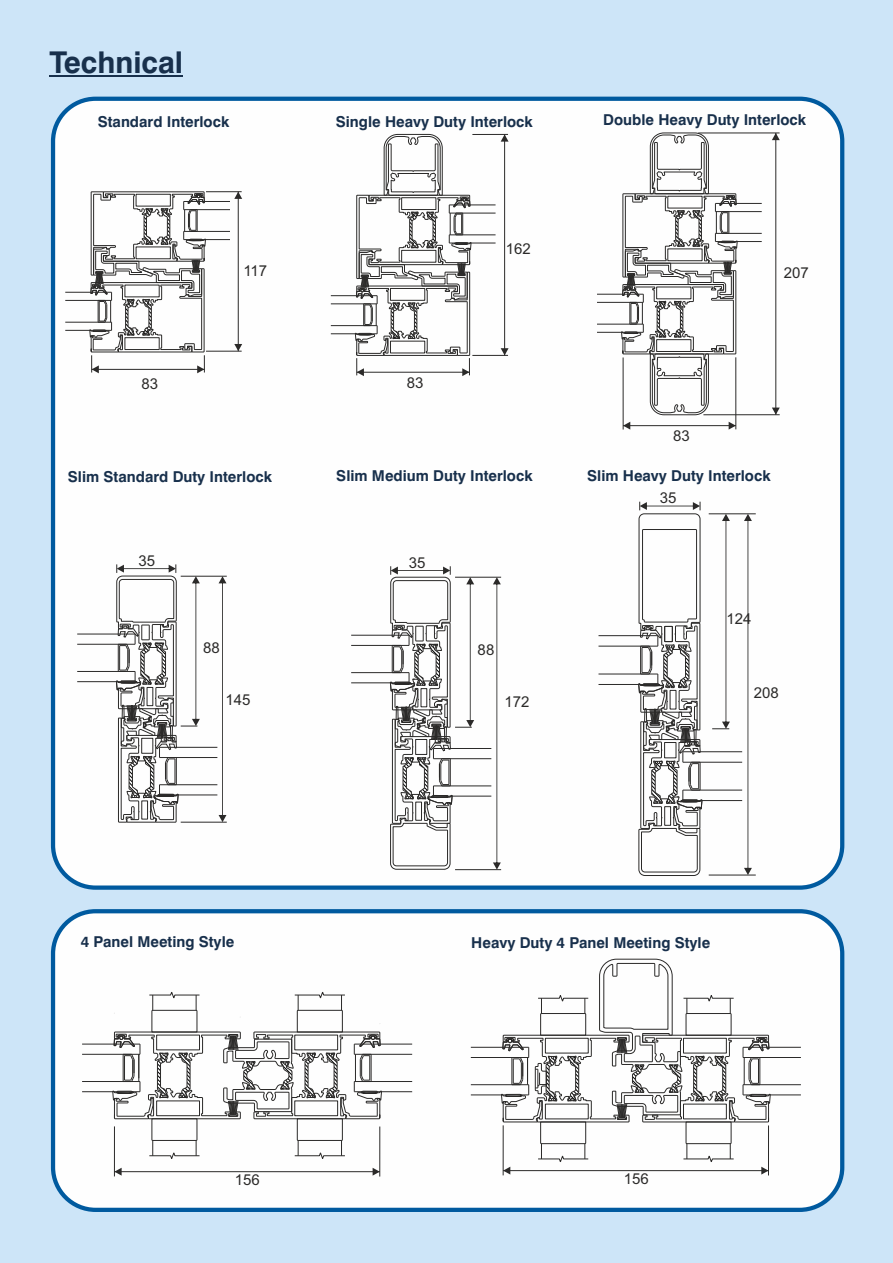
<style>
.page{position:relative;width:893px;height:1263px;background:#cde5f8}
.page>*{position:absolute;margin:0;border:0;box-sizing:border-box;transform-origin:0 0}
.t1{font:700 30px "Swiss 721 BT";color:#18304c}
.t2{font:700 15px "Swiss 721 BT";color:#18304c}
.t3{font:15px "Arial";color:#2b2a29}
</style>
<div class="page">
<hr style="left:50px;top:76px;width:133px;height:1px;background:#18304c">
<div style="left:51px;top:97px;width:793px;height:793px;background:#fefefe;border:4px solid #005a9f;border-radius:43px"></div>
<div style="left:51px;top:909px;width:793px;height:303px;background:#fefefe;border:4px solid #005a9f;border-radius:43px"></div>
<hr style="left:114px;top:1126px;width:1px;height:50px;background:#2b2a29">
<hr style="left:379px;top:1126px;width:1px;height:50px;background:#2b2a29">
<hr style="left:114px;top:1171px;width:266px;height:1px;background:#2b2a29">
<svg style="left:373px;top:1168px;width:7px;height:8px"></svg>
<svg style="left:114px;top:1168px;width:8px;height:7px"></svg>
<hr style="left:471px;top:1047px;width:58px;height:1px;background:#2b2a29">
<hr style="left:471px;top:1057px;width:58px;height:1px;background:#2b2a29">
<hr style="left:471px;top:1095px;width:58px;height:1px;background:#2b2a29">
<hr style="left:471px;top:1084px;width:58px;height:1px;background:#2b2a29">
<hr style="left:743px;top:1047px;width:58px;height:1px;background:#2b2a29">
<hr style="left:743px;top:1057px;width:58px;height:1px;background:#2b2a29">
<hr style="left:743px;top:1095px;width:58px;height:1px;background:#2b2a29">
<hr style="left:743px;top:1084px;width:58px;height:1px;background:#2b2a29">
<hr style="left:503px;top:1125px;width:1px;height:50px;background:#2b2a29">
<hr style="left:768px;top:1125px;width:1px;height:50px;background:#2b2a29">
<svg style="left:501px;top:959px;width:270px;height:215px"></svg>
<hr style="left:206px;top:191px;width:36px;height:1px;background:#2b2a29">
<hr style="left:206px;top:351px;width:36px;height:1px;background:#2b2a29">
<hr style="left:238px;top:192px;width:1px;height:159px;background:#2b2a29">
<svg style="left:234px;top:344px;width:8px;height:7px"></svg>
<svg style="left:234px;top:192px;width:8px;height:7px"></svg>
<hr style="left:184px;top:201px;width:46px;height:1px;background:#2b2a29">
<hr style="left:184px;top:209px;width:46px;height:1px;background:#2b2a29">
<hr style="left:184px;top:239px;width:46px;height:1px;background:#2b2a29">
<hr style="left:184px;top:231px;width:46px;height:1px;background:#2b2a29">
<hr style="left:65px;top:292px;width:47px;height:1px;background:#2b2a29">
<hr style="left:65px;top:300px;width:47px;height:1px;background:#2b2a29">
<hr style="left:65px;top:330px;width:47px;height:1px;background:#2b2a29">
<hr style="left:65px;top:322px;width:47px;height:1px;background:#2b2a29">
<svg style="left:89px;top:191px;width:117px;height:182px"></svg>
<hr style="left:472px;top:134px;width:36px;height:1px;background:#2b2a29">
<hr style="left:472px;top:355px;width:36px;height:1px;background:#2b2a29">
<hr style="left:504px;top:134px;width:1px;height:221px;background:#2b2a29">
<svg style="left:501px;top:348px;width:8px;height:7px"></svg>
<svg style="left:501px;top:134px;width:8px;height:8px"></svg>
<hr style="left:449px;top:205px;width:47px;height:1px;background:#2b2a29">
<hr style="left:449px;top:213px;width:47px;height:1px;background:#2b2a29">
<hr style="left:449px;top:243px;width:47px;height:1px;background:#2b2a29">
<hr style="left:449px;top:235px;width:47px;height:1px;background:#2b2a29">
<hr style="left:331px;top:295px;width:46px;height:1px;background:#2b2a29">
<hr style="left:331px;top:304px;width:46px;height:1px;background:#2b2a29">
<hr style="left:331px;top:333px;width:46px;height:1px;background:#2b2a29">
<hr style="left:331px;top:325px;width:46px;height:1px;background:#2b2a29">
<svg style="left:355px;top:134px;width:116px;height:242px"></svg>
<hr style="left:698px;top:133px;width:82px;height:1px;background:#2b2a29">
<hr style="left:703px;top:414px;width:77px;height:1px;background:#2b2a29">
<hr style="left:775px;top:133px;width:1px;height:282px;background:#2b2a29">
<svg style="left:772px;top:408px;width:8px;height:7px"></svg>
<svg style="left:772px;top:133px;width:8px;height:7px"></svg>
<hr style="left:623px;top:357px;width:1px;height:72px;background:#2b2a29">
<hr style="left:735px;top:357px;width:1px;height:72px;background:#2b2a29">
<hr style="left:623px;top:425px;width:113px;height:1px;background:#2b2a29">
<svg style="left:729px;top:422px;width:7px;height:8px"></svg>
<svg style="left:623px;top:422px;width:7px;height:8px"></svg>
<hr style="left:715px;top:203px;width:47px;height:1px;background:#2b2a29">
<hr style="left:715px;top:211px;width:47px;height:1px;background:#2b2a29">
<hr style="left:715px;top:241px;width:47px;height:1px;background:#2b2a29">
<hr style="left:715px;top:233px;width:47px;height:1px;background:#2b2a29">
<hr style="left:597px;top:294px;width:46px;height:1px;background:#2b2a29">
<hr style="left:597px;top:302px;width:46px;height:1px;background:#2b2a29">
<hr style="left:597px;top:332px;width:46px;height:1px;background:#2b2a29">
<hr style="left:597px;top:324px;width:46px;height:1px;background:#2b2a29">
<svg style="left:621px;top:133px;width:116px;height:282px"></svg>
<hr style="left:82px;top:1044px;width:58px;height:1px;background:#2b2a29">
<hr style="left:82px;top:1054px;width:58px;height:1px;background:#2b2a29">
<hr style="left:82px;top:1091px;width:58px;height:1px;background:#2b2a29">
<hr style="left:82px;top:1081px;width:58px;height:1px;background:#2b2a29">
<hr style="left:354px;top:1044px;width:58px;height:1px;background:#2b2a29">
<hr style="left:354px;top:1054px;width:58px;height:1px;background:#2b2a29">
<hr style="left:354px;top:1091px;width:58px;height:1px;background:#2b2a29">
<hr style="left:354px;top:1081px;width:58px;height:1px;background:#2b2a29">
<svg style="left:112px;top:992px;width:270px;height:167px"></svg>
<hr style="left:709px;top:513px;width:47px;height:1px;background:#2b2a29">
<hr style="left:709px;top:875px;width:47px;height:1px;background:#2b2a29">
<svg style="left:744px;top:514px;width:8px;height:361px"></svg>
<svg style="left:712px;top:514px;width:18px;height:215px"></svg>
<hr style="left:683px;top:751px;width:59px;height:1px;background:#2b2a29">
<hr style="left:683px;top:762px;width:59px;height:1px;background:#2b2a29">
<hr style="left:683px;top:800px;width:59px;height:1px;background:#2b2a29">
<hr style="left:683px;top:790px;width:59px;height:1px;background:#2b2a29">
<hr style="left:598px;top:635px;width:60px;height:1px;background:#2b2a29">
<hr style="left:598px;top:646px;width:60px;height:1px;background:#2b2a29">
<hr style="left:598px;top:684px;width:60px;height:1px;background:#2b2a29">
<hr style="left:598px;top:674px;width:60px;height:1px;background:#2b2a29">
<svg style="left:638px;top:502px;width:64px;height:374px"></svg>
<hr style="left:159px;top:747px;width:58px;height:1px;background:#2b2a29">
<hr style="left:159px;top:757px;width:58px;height:1px;background:#2b2a29">
<hr style="left:159px;top:795px;width:58px;height:1px;background:#2b2a29">
<hr style="left:159px;top:784px;width:58px;height:1px;background:#2b2a29">
<hr style="left:77px;top:634px;width:58px;height:1px;background:#2b2a29">
<hr style="left:77px;top:644px;width:58px;height:1px;background:#2b2a29">
<hr style="left:77px;top:681px;width:58px;height:1px;background:#2b2a29">
<hr style="left:77px;top:671px;width:58px;height:1px;background:#2b2a29">
<hr style="left:181px;top:576px;width:46px;height:1px;background:#2b2a29">
<hr style="left:181px;top:822px;width:46px;height:1px;background:#2b2a29">
<svg style="left:219px;top:576px;width:7px;height:246px"></svg>
<svg style="left:116px;top:564px;width:84px;height:259px"></svg>
<hr style="left:455px;top:577px;width:46px;height:1px;background:#2b2a29">
<hr style="left:455px;top:869px;width:46px;height:1px;background:#2b2a29">
<svg style="left:493px;top:577px;width:8px;height:293px"></svg>
<hr style="left:433px;top:748px;width:58px;height:1px;background:#2b2a29">
<hr style="left:433px;top:758px;width:58px;height:1px;background:#2b2a29">
<hr style="left:433px;top:796px;width:58px;height:1px;background:#2b2a29">
<hr style="left:433px;top:786px;width:58px;height:1px;background:#2b2a29">
<hr style="left:351px;top:635px;width:58px;height:1px;background:#2b2a29">
<hr style="left:351px;top:645px;width:58px;height:1px;background:#2b2a29">
<hr style="left:351px;top:683px;width:58px;height:1px;background:#2b2a29">
<hr style="left:351px;top:672px;width:58px;height:1px;background:#2b2a29">
<svg style="left:390px;top:566px;width:84px;height:304px"></svg>
<h1 class="t1" style="left:50px;top:50px;width:135px">Technical</h1>
<p class="t2" style="left:98px;top:115px;width:133px">Standard Interlock</p>
<p class="t2" style="left:336px;top:115px;width:198px">Single Heavy Duty Interlock</p>
<p class="t3" style="left:142px;top:378px;width:18px">83</p>
<p class="t3" style="left:243px;top:265px;width:25px">117</p>
<p class="t3" style="left:407px;top:377px;width:18px">83</p>
<p class="t3" style="left:506px;top:243px;width:27px">162</p>
<p class="t2" style="left:603px;top:114px;width:204px">Double Heavy Duty Interlock</p>
<p class="t3" style="left:673px;top:430px;width:18px">83</p>
<p class="t3" style="left:784px;top:267px;width:27px">207</p>
<p class="t2" style="left:68px;top:470px;width:206px">Slim Standard Duty Interlock</p>
<p class="t2" style="left:336px;top:470px;width:198px">Slim Medium Duty Interlock</p>
<p class="t2" style="left:587px;top:470px;width:185px">Slim Heavy Duty Interlock</p>
<p class="t3" style="left:660px;top:492px;width:18px">35</p>
<p class="t3" style="left:139px;top:555px;width:18px">35</p>
<p class="t3" style="left:409px;top:557px;width:18px">35</p>
<p class="t3" style="left:726px;top:613px;width:27px">124</p>
<p class="t3" style="left:203px;top:642px;width:18px">88</p>
<p class="t3" style="left:478px;top:644px;width:18px">88</p>
<p class="t3" style="left:226px;top:694px;width:27px">145</p>
<p class="t3" style="left:505px;top:696px;width:27px">172</p>
<p class="t3" style="left:754px;top:687px;width:27px">208</p>
<p class="t2" style="left:81px;top:936px;width:155px">4 Panel Meeting Style</p>
<p class="t2" style="left:471px;top:936px;width:240px">Heavy Duty 4 Panel Meeting Style</p>
<p class="t3" style="left:235px;top:1174px;width:27px">156</p>
<p class="t3" style="left:624px;top:1173px;width:27px">156</p>
</div>
